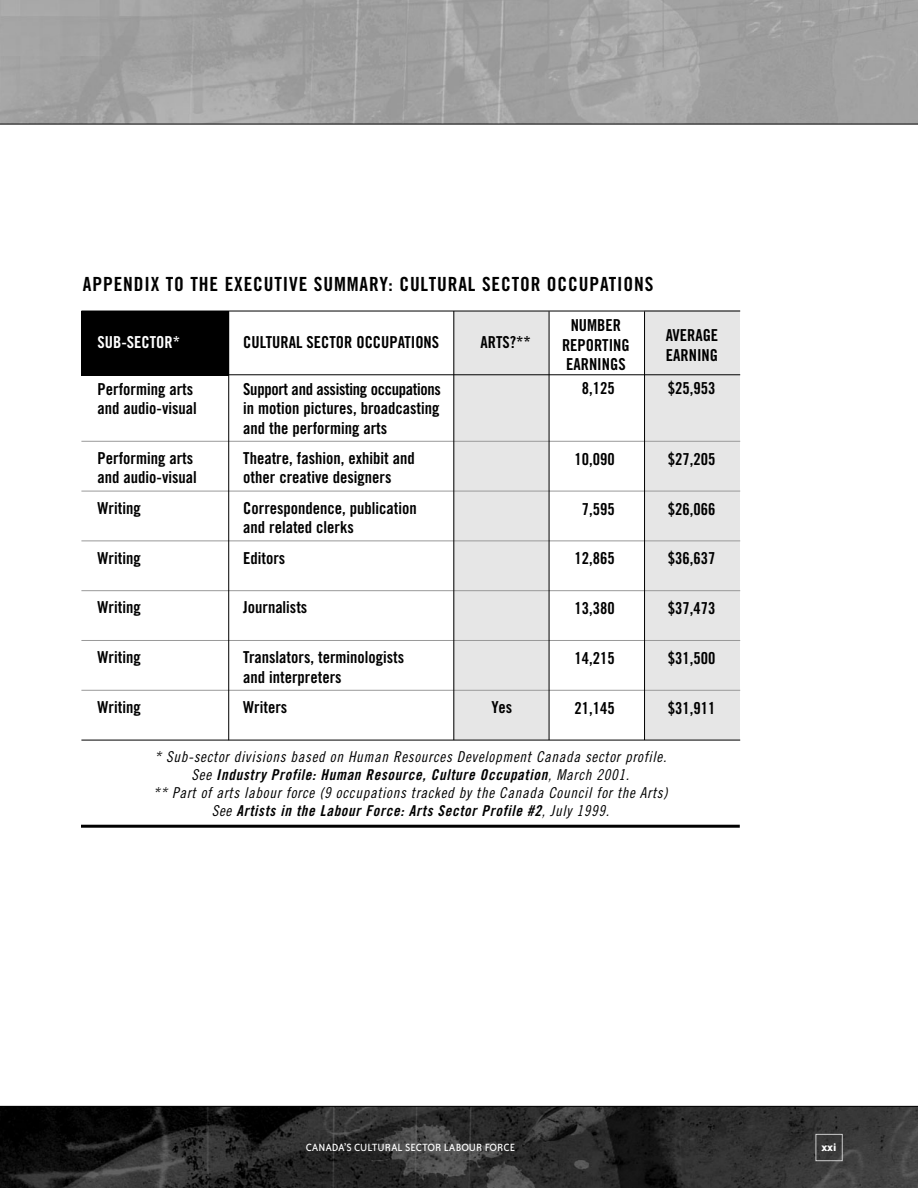
<style>
.page{position:relative;width:918px;height:1188px;background:#fff}
.page>*{position:absolute;margin:0;border:0;box-sizing:border-box;transform-origin:0 0}
.t1{font:19.5px "Trade Gothic Bold Cond Twenty";letter-spacing:.045em;color:#000}
.t2{font:16.5px/19.5px "Trade Gothic Bold Cond Twenty";color:#000}
.t3{font:16.5px "Trade Gothic Bold Cond Twenty";color:#fff}
.t4{font:15px "Trade Gothic Cond Eighteen Obl";letter-spacing:.045em;color:#000}
.t5{font:15px "Trade Gothic Bold Cond Twenty Obl";letter-spacing:.045em;color:#000}
.t6{font:700 12.75px "Bailey Sans ITC";color:#fff}
.t7{font:12px "Bailey Sans ITC";color:#fff}
.s1{font-family:"Trade Gothic Cond Eighteen Obl"}
</style>
<div class="page">
<img style="left:0;top:1107px;width:918px;height:81px">
<div style="left:816px;top:1134px;width:27px;height:27px;border:1px solid #ccc"></div>
<img style="left:0;top:0;width:918px;height:124px">
<hr style="left:0;top:124px;width:918px;height:1px;background:#000">
<hr style="left:0;top:1106px;width:918px;height:1px;background:#000">
<div style="left:453px;top:311px;width:96px;height:429px;background:#e6e6e6"></div>
<div style="left:644px;top:311px;width:96px;height:429px;background:#e6e6e6"></div>
<div style="left:81px;top:311px;width:148px;height:64px;background:#000"></div>
<hr style="left:81px;top:311px;width:659px;height:1px;background:#000">
<hr style="left:81px;top:374px;width:659px;height:1px;background:#000">
<hr style="left:81px;top:441px;width:659px;height:1px;background:#999">
<hr style="left:81px;top:491px;width:659px;height:1px;background:#999">
<hr style="left:81px;top:541px;width:659px;height:1px;background:#999">
<hr style="left:81px;top:590px;width:659px;height:1px;background:#999">
<hr style="left:81px;top:640px;width:659px;height:1px;background:#999">
<hr style="left:81px;top:690px;width:659px;height:1px;background:#999">
<hr style="left:81px;top:740px;width:659px;height:1px;background:#000">
<hr style="left:549px;top:311px;width:1px;height:429px;background:#000">
<hr style="left:644px;top:311px;width:1px;height:429px;background:#000">
<hr style="left:453px;top:311px;width:1px;height:429px;background:#000">
<hr style="left:228px;top:311px;width:1px;height:429px;background:#000">
<hr style="left:81px;top:825px;width:659px;height:3px;background:#000">
<p class="t1" style="left:83px;top:277px;width:572px">APPENDIX TO THE EXECUTIVE SUMMARY: CULTURAL SECTOR OCCUPATIONS</p>
<p class="t2" style="left:562px;top:317px;width:69px;text-align:center">NUMBER<br>REPORTING<br>EARNINGS</p>
<p class="t2" style="left:582px;top:380px;width:34px">8,125</p>
<p class="t2" style="left:668px;top:380px;width:49px">$25,953</p>
<p class="t2" style="left:666px;top:327px;width:54px">AVERAGE<br>EARNING</p>
<p class="t2" style="left:243px;top:334px;width:197px">CULTURAL SECTOR OCCUPATIONS</p>
<p class="t2" style="left:480px;top:334px;width:52px">ARTS?**</p>
<p class="t2" style="left:243px;top:380px;width:199px;text-align:justify">Support and assisting occupations in motion pictures, broadcasting and the performing arts</p>
<p class="t2" style="left:243px;top:450px;width:173px">Theatre, fashion, exhibit and other creative designers</p>
<p class="t2" style="left:243px;top:499px;width:175px">Correspondence, publication and related clerks</p>
<p class="t2" style="left:243px;top:549px;width:44px">Editors</p>
<p class="t2" style="left:243px;top:599px;width:66px">Journalists</p>
<p class="t2" style="left:243px;top:649px;width:162px">Translators, terminologists and interpreters</p>
<p class="t2" style="left:243px;top:699px;width:45px">Writers</p>
<p class="t3" style="left:98px;top:336px;width:84px">SUB-SECTOR*</p>
<p class="t2" style="left:98px;top:380px;width:101px">Performing arts and audio-visual</p>
<p class="t2" style="left:98px;top:450px;width:101px">Performing arts and audio-visual</p>
<p class="t2" style="left:98px;top:499px;width:45px">Writing</p>
<p class="t2" style="left:98px;top:549px;width:45px">Writing</p>
<p class="t2" style="left:98px;top:599px;width:45px">Writing</p>
<p class="t2" style="left:98px;top:649px;width:45px">Writing</p>
<p class="t2" style="left:98px;top:699px;width:45px">Writing</p>
<p class="t2" style="left:575px;top:451px;width:42px">10,090</p>
<p class="t2" style="left:668px;top:451px;width:49px">$27,205</p>
<p class="t2" style="left:582px;top:501px;width:34px">7,595</p>
<p class="t2" style="left:668px;top:501px;width:49px">$26,066</p>
<p class="t2" style="left:575px;top:550px;width:42px">12,865</p>
<p class="t2" style="left:668px;top:550px;width:49px">$36,637</p>
<p class="t2" style="left:575px;top:600px;width:42px">13,380</p>
<p class="t2" style="left:668px;top:600px;width:49px">$37,473</p>
<p class="t2" style="left:575px;top:650px;width:42px">14,215</p>
<p class="t2" style="left:668px;top:650px;width:49px">$31,500</p>
<p class="t2" style="left:491px;top:699px;width:22px">Yes</p>
<p class="t2" style="left:575px;top:700px;width:42px">21,145</p>
<p class="t2" style="left:668px;top:700px;width:49px">$31,911</p>
<p class="t4" style="left:154px;top:751px;width:514px">* Sub-sector divisions based on Human Resources Development Canada sector profile.</p>
<p class="t5" style="left:192px;top:769px;width:439px"><span class="s1">See</span> Industry Profile: Human Resource, Culture Occupation<span class="s1">, March 2001.</span></p>
<p class="t4" style="left:153px;top:787px;width:516px">** Part of arts labour force (9 occupations tracked by the Canada Council for the Arts)</p>
<p class="t5" style="left:212px;top:805px;width:399px"><span class="s1">See</span> Artists in the Labour Force: Arts Sector Profile #2<span class="s1">, July 1999.</span></p>
<p class="t7" style="left:306px;top:1142px;width:211px">CANADA’S CULTURAL SECTOR LABOUR FORCE</p>
<p class="t6" style="left:821px;top:1142px;width:17px">xxi</p>
</div>
